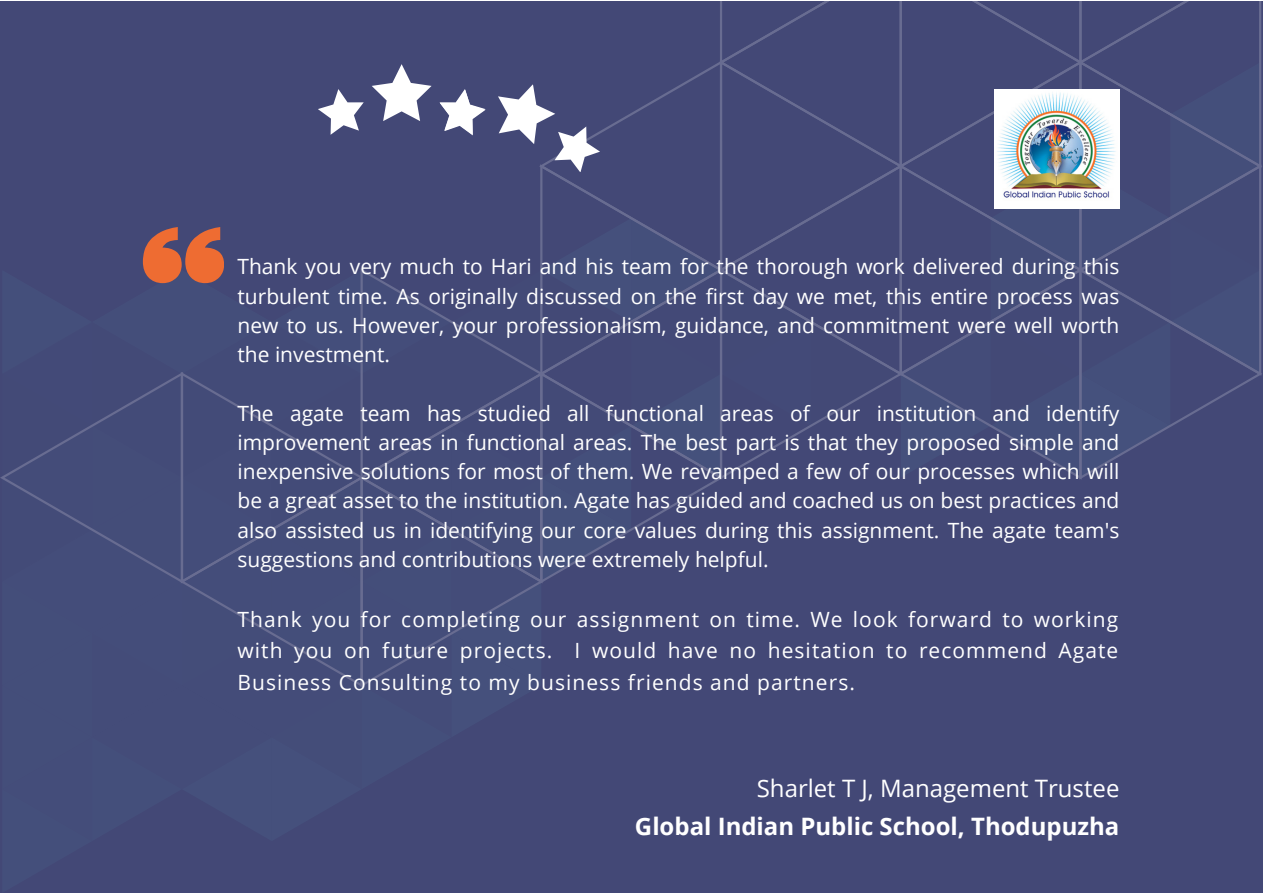
<style>
.page{position:relative;width:1263px;height:894px;background:#fff}
.page>*{position:absolute;margin:0;border:0;box-sizing:border-box;transform-origin:0 0}
.t1{font:700 24px "Open Sans";color:#fff}
.t2{font:24px "Open Sans";color:#fff}
.t3{font:21px/29.2px "Open Sans";color:#fff;text-align:justify}
</style>
<div class="page">
<div style="left:0;top:1px;width:1262px;height:891px;background:#434876"></div>
<p class="t3" style="left:237px;top:251px;width:883px">Thank you very much to Hari and his team for the thorough work delivered during this turbulent time. As originally discussed on the first day we met, this entire process was new to us. However, your professionalism, guidance, and commitment were well worth the investment.</p>
<p class="t3" style="left:237px;top:398px;width:883px">The agate team has studied all functional areas of our institution and identify improvement areas in functional areas. The best part is that they proposed simple and inexpensive solutions for most of them. We revamped a few of our processes which will be a great asset to the institution. Agate has guided and coached us on best practices and also assisted us in identifying our core values during this assignment. The agate team's suggestions and contributions were extremely helpful.</p>
<p class="t3" style="left:237px;top:602px;width:882px;line-height:31.5px">Thank you for completing our assignment on time. We look forward to working with you on future projects. I would have no hesitation to recommend Agate Business Consulting to my business friends and partners.</p>
<p class="t2" style="left:757px;top:770px;width:364px">Sharlet T J, Management Trustee</p>
<p class="t1" style="left:635px;top:809px;width:486px">Global Indian Public School, Thodupuzha</p>
</div>
